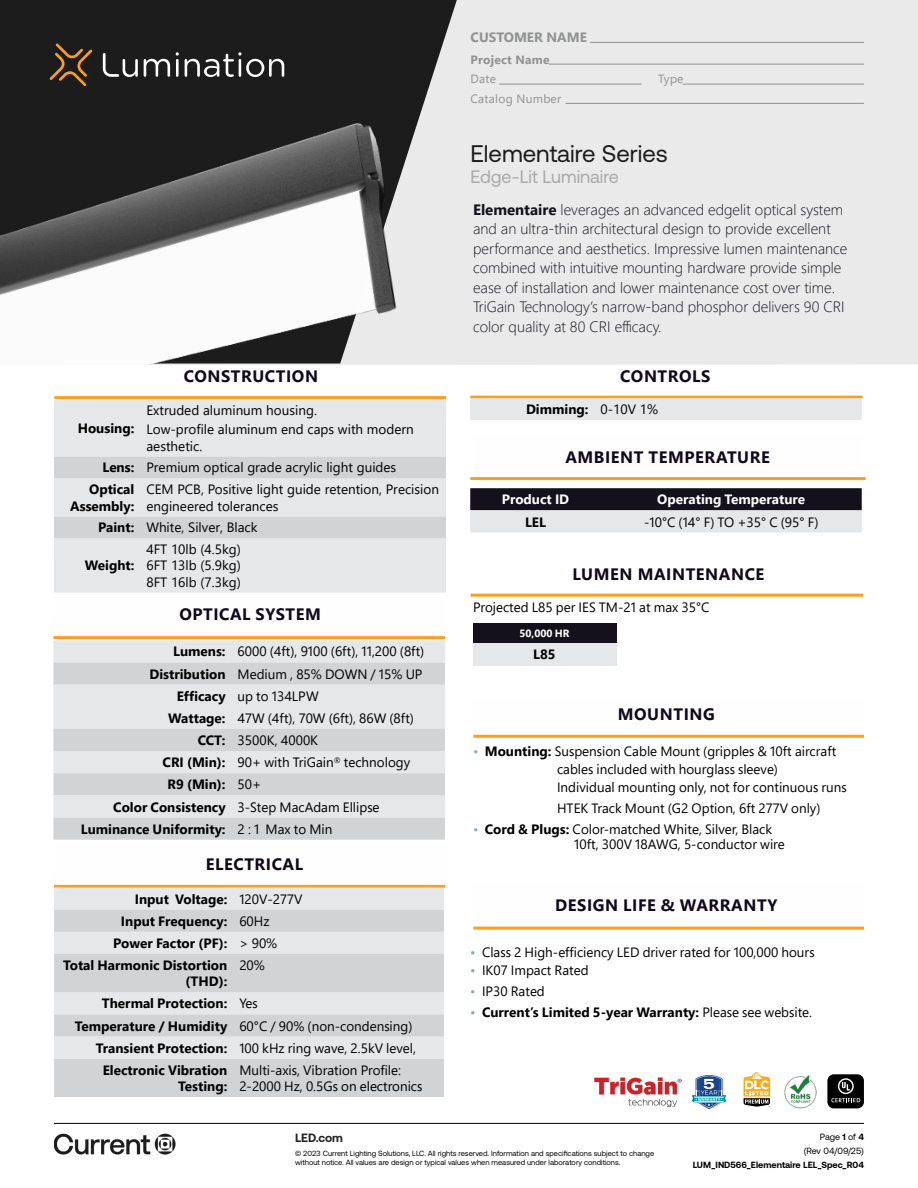
<style>
.page{position:relative;width:918px;height:1188px;background:#fff}
.page>*{position:absolute;margin:0;border:0;box-sizing:border-box;transform-origin:0 0}
.t1{font:24px "Aeonik";color:#1c1c1c}
.t2{font:18px "Aeonik";color:#aaa}
.t3{font:700 16.5px "Segoe UI";letter-spacing:.035em;color:#10091b}
.t4{font:300 15px/19.5px "Segoe UI";color:#14101c}
.t5{font:13.5px/18px "Segoe Pro";color:#000}
.t6{font:13.5px/16.2px "Segoe UI";color:#000}
.t7{font:700 13.5px "Segoe Pro";color:#000}
.t8{font:700 13.5px "Segoe UI";color:#000}
.t9{font:700 13.5px "Segoe Pro";color:#fff}
.t10{font:700 13.5px "Segoe UI";color:#909191}
.t11{font:12px "Segoe UI";letter-spacing:.02em;color:#909191}
.t12{font:700 12px "Segoe UI";letter-spacing:.02em;color:#909191}
.t13{font:700 12px "Aeonik";color:#202322}
.t14{font:700 10.5px "Segoe Pro";color:#fff}
.t15{font:700 9px "Aeonik";color:#000}
.t16{font:9px/14.1px "Aeonik";color:#000;text-align:right}
.t17{font:7.5px/9.8px "Aeonik";color:#000}
.s1{font-weight:700}
.s2{font-weight:400}
.s3{color:#84adb8}
.s4{font-weight:400;color:#84adb8}
</style>
<div class="page">
<div style="left:147px;top:0;width:771px;height:365px;background:#e9eae9"></div>
<div style="left:827px;top:1074px;width:37px;height:34px;background:#000;border-radius:6px"></div>
<svg style="left:831px;top:1078px;width:29px;height:24px"></svg>
<img style="left:784px;top:1075px;width:33px;height:34px">
<hr style="left:54px;top:885px;width:391px;height:3px;background:#ff9e18">
<div style="left:54px;top:887px;width:390px;height:23px;background:#e6e7e8"></div>
<svg style="left:54px;top:910px;width:390px;height:187px;background:#d8dadb"></svg>
<hr style="left:53px;top:636px;width:392px;height:3px;background:#ff9e18">
<div style="left:53px;top:640px;width:392px;height:22px;background:#e6e7e8"></div>
<svg style="left:53px;top:662px;width:392px;height:178px;background:#dbddde"></svg>
<hr style="left:473px;top:735px;width:391px;height:3px;background:#ff9e18">
<hr style="left:470px;top:396px;width:392px;height:3px;background:#ff9e18">
<div style="left:470px;top:398px;width:392px;height:22px;background:#e6e7e8"></div>
<div style="left:473px;top:623px;width:143px;height:20px;background:#14101c"></div>
<div style="left:473px;top:643px;width:143px;height:22px;background:#e6e7e8"></div>
<hr style="left:471px;top:594px;width:392px;height:3px;background:#ff9e18">
<hr style="left:473px;top:927px;width:391px;height:3px;background:#ff9e18">
<svg style="left:692px;top:1075px;width:35px;height:34px"></svg>
<hr style="left:694px;top:1097px;width:30px;height:1px;background:#fff">
<hr style="left:694px;top:1102px;width:30px;height:1px;background:#fff">
<hr style="left:54px;top:396px;width:392px;height:3px;background:#ff9e18">
<div style="left:54px;top:399px;width:392px;height:194px;background:#e6e7e8"></div>
<svg style="left:54px;top:457px;width:392px;height:81px;background:#dadcdd"></svg>
<hr style="left:470px;top:477px;width:395px;height:3px;background:#ff9e18">
<svg style="left:470px;top:488px;width:392px;height:45px;background:#807f85"></svg>
<svg style="left:744px;top:1072px;width:26px;height:35px"></svg>
<img style="left:594px;top:1077px;width:87px;height:30px">
<svg style="left:0;top:0;width:461px;height:364px;background:#414241"></svg>
<hr style="left:549px;top:64px;width:315px;height:1px;background:#909191">
<hr style="left:499px;top:84px;width:142px;height:1px;background:#909191">
<hr style="left:683px;top:84px;width:181px;height:1px;background:#909191">
<hr style="left:566px;top:103px;width:298px;height:1px;background:#909191">
<svg style="left:144px;top:59px;width:26px;height:18px"></svg>
<hr style="left:176px;top:59px;width:3px;height:18px;background:#fff">
<svg style="left:176px;top:52px;width:3px;height:4px"></svg>
<svg style="left:185px;top:52px;width:99px;height:25px"></svg>
<svg style="left:103px;top:53px;width:35px;height:24px"></svg>
<svg style="left:50px;top:44px;width:42px;height:42px;background:#49361d"></svg>
<img style="left:0;top:106px;width:434px;height:258px">
<hr style="left:54px;top:1123px;width:810px;height:1px;background:#000">
<img style="left:54px;top:1133px;width:122px;height:22px">
<hr style="left:590px;top:42px;width:274px;height:1px;background:#909191">
<p class="t10" style="left:471px;top:24px;width:118px">CUSTOMER NAME</p>
<p class="t12" style="left:471px;top:48px;width:81px">Project Name</p>
<p class="t11" style="left:471px;top:68px;width:27px">Date</p>
<p class="t11" style="left:658px;top:68px;width:27px">Type</p>
<p class="t11" style="left:471px;top:87px;width:92px">Catalog Number</p>
<h1 class="t1" style="left:471px;top:140px;width:199px">Elementaire Series</h1>
<h2 class="t2" style="left:471px;top:167px;width:150px">Edge-Lit Luminaire</h2>
<p class="t3" style="left:184px;top:361px;width:136px">CONSTRUCTION</p>
<p class="t6" style="left:146px;top:400px;width:269px;line-height:19.2px">Extruded aluminum housing.<br>Low-profile aluminum end caps with modern</p>
<p class="t6" style="left:146px;top:437px;width:57px">aesthetic.</p>
<p class="t6" style="left:102px;top:458px;width:295px"><span class="s1">Lens:</span> Premium optical grade acrylic light guides</p>
<p class="t8" style="left:89px;top:477px;width:47px">Optical</p>
<p class="t8" style="left:70px;top:493px;width:66px">Assembly:</p>
<p class="t8" style="left:78px;top:415px;width:58px">Housing:</p>
<p class="t6" style="left:146px;top:480px;width:294px">CEM PCB, Positive light guide retention, Precision engineered tolerances</p>
<p class="t6" style="left:98px;top:518px;width:161px"><span class="s1">Paint:</span> White, Silver, Black</p>
<p class="t8" style="left:85px;top:553px;width:51px">Weight:</p>
<p class="t6" style="left:146px;top:540px;width:96px;text-align:justify">4FT 10lb (4.5kg)<br>6FT 13lb (5.9kg)<br>8FT 16lb (7.3kg)</p>
<p class="t3" style="left:179px;top:599px;width:143px">OPTICAL SYSTEM</p>
<p class="t5" style="left:173px;top:642px;width:253px"><span class="s1">Lumens:</span> 6000 (4ft), 9100 (6ft), 11,200 (8ft)</p>
<p class="t5" style="left:149px;top:665px;width:275px"><span class="s1">Distribution</span> Medium , 85% DOWN / 15% UP</p>
<p class="t5" style="left:177px;top:687px;width:143px"><span class="s1">Efficacy</span> up to 134LPW</p>
<p class="t5" style="left:168px;top:709px;width:247px"><span class="s1">Wattage:</span> 47W (4ft), 70W (6ft), 86W (8ft)</p>
<p class="t5" style="left:198px;top:731px;width:122px"><span class="s1">CCT:</span> 3500K, 4000K</p>
<p class="t5" style="left:163px;top:753px;width:249px"><span class="s1">CRI (Min):</span> 90+ with TriGain<sup>®</sup> technology</p>
<p class="t7" style="left:168px;top:775px;width:95px">R9 (Min): <span class="s2">50+</span></p>
<p class="t5" style="left:113px;top:797px;width:268px"><span class="s1">Color Consistency</span> 3-Step MacAdam Ellipse</p>
<p class="t7" style="left:81px;top:819px;width:253px">Luminance Uniformity: <span class="s2">2 : 1 Max to Min</span></p>
<p class="t3" style="left:206px;top:849px;width:99px">ELECTRICAL</p>
<p class="t7" style="left:135px;top:889px;width:169px">Input Voltage: <span class="s2">120V-277V</span></p>
<p class="t7" style="left:121px;top:911px;width:150px">Input Frequency: <span class="s2">60Hz</span></p>
<p class="t7" style="left:113px;top:934px;width:166px">Power Factor (PF): <span class="s2">&gt; 90%</span></p>
<p class="t7" style="left:63px;top:956px;width:166px">Total Harmonic Distortion</p>
<p class="t7" style="left:186px;top:972px;width:43px">(THD):</p>
<p class="t5" style="left:239px;top:956px;width:27px">20%</p>
<p class="t7" style="left:102px;top:994px;width:157px">Thermal Protection: <span class="s2">Yes</span></p>
<p class="t5" style="left:75px;top:1016px;width:339px"><span class="s1">Temperature / Humidity</span> 60°C / 90% (non-condensing)</p>
<p class="t5" style="left:96px;top:1039px;width:322px"><span class="s1">Transient Protection:</span> 100 kHz ring wave, 2.5kV level,</p>
<p class="t7" style="left:103px;top:1061px;width:126px">Electronic Vibration</p>
<p class="t7" style="left:178px;top:1077px;width:51px">Testing:</p>
<p class="t5" style="left:239px;top:1062px;width:185px;line-height:16.2px">Multi-axis, Vibration Profile:<br>2-2000 Hz, 0.5Gs on electronics</p>
<p class="t4" style="left:473px;top:198px;width:376px"><span class="s1">Elementaire</span> leverages an advanced edgelit optical system and an ultra-thin architectural design to provide excellent performance and aesthetics. Impressive lumen maintenance combined with intuitive mounting hardware provide simple ease of installation and lower maintenance cost over time.<br>TriGain Technology’s narrow-band phosphor delivers 90 CRI color quality at 80 CRI efficacy.</p>
<p class="t3" style="left:620px;top:361px;width:92px">CONTROLS</p>
<p class="t8" style="left:526px;top:397px;width:134px">Dimming: <span class="s2">0-10V 1%</span></p>
<p class="t3" style="left:565px;top:442px;width:206px">AMBIENT TEMPERATURE</p>
<p class="t9" style="left:502px;top:490px;width:69px">Product ID</p>
<p class="t9" style="left:657px;top:490px;width:150px">Operating Temperature</p>
<p class="t7" style="left:525px;top:512px;width:22px">LEL</p>
<p class="t5" style="left:644px;top:512px;width:176px">-10°C (14° F) TO +35° C (95° F)</p>
<p class="t3" style="left:573px;top:559px;width:193px">LUMEN MAINTENANCE</p>
<p class="t5" style="left:473px;top:598px;width:238px">Projected L85 per IES TM-21 at max 35°C</p>
<p class="t14" style="left:519px;top:626px;width:52px">50,000 HR</p>
<p class="t7" style="left:533px;top:645px;width:24px">L85</p>
<p class="t3" style="left:618px;top:698px;width:98px">MOUNTING</p>
<p class="t5" style="left:557px;top:742px;width:291px;text-indent:-84px"><span class="s3">•</span> <span class="s1">Mounting:</span> Suspension Cable Mount (gripples &amp; 10ft aircraft cables included with hourglass sleeve)<br>Individual mounting only, not for continuous runs</p>
<p class="t5" style="left:557px;top:799px;width:265px">HTEK Track Mount (G2 Option, 6ft 277V only)</p>
<p class="t5" style="left:574px;top:821px;width:212px;line-height:15px;text-indent:-101px"><span class="s3">•</span> <span class="s1">Cord &amp; Plugs:</span> Color-matched White, Silver, Black<br>10ft, 300V 18AWG, 5-conductor wire</p>
<p class="t3" style="left:555px;top:890px;width:224px">DESIGN LIFE &amp; WARRANTY</p>
<p class="t5" style="left:470px;top:943px;width:346px"><span class="s3">•</span> Class 2 High-efficiency LED driver rated for 100,000 hours</p>
<p class="t5" style="left:470px;top:961px;width:120px"><span class="s3">•</span> IK07 Impact Rated</p>
<p class="t5" style="left:470px;top:982px;width:76px"><span class="s3">•</span> IP30 Rated</p>
<p class="t7" style="left:470px;top:1003px;width:343px"><span class="s4">•</span> Current’s Limited 5-year Warranty: <span class="s2">Please see website.</span></p>
<p class="t13" style="left:295px;top:1131px;width:49px">LED.com</p>
<p class="t17" style="left:295px;top:1148px;width:361px">© 2023 Current Lighting Solutions, LLC. All rights reserved. Information and specifications subject to change without notice. All values are design or typical values when measured under laboratory conditions.</p>
<p class="t16" style="left:804px;top:1130px;width:62px">Page <span class="s1">1</span> of <span class="s1">4 </span>(Rev 04/09/25)</p>
<p class="t15" style="left:693px;top:1160px;width:173px">LUM_IND566_Elementaire LEL_Spec_R04</p>
</div>
